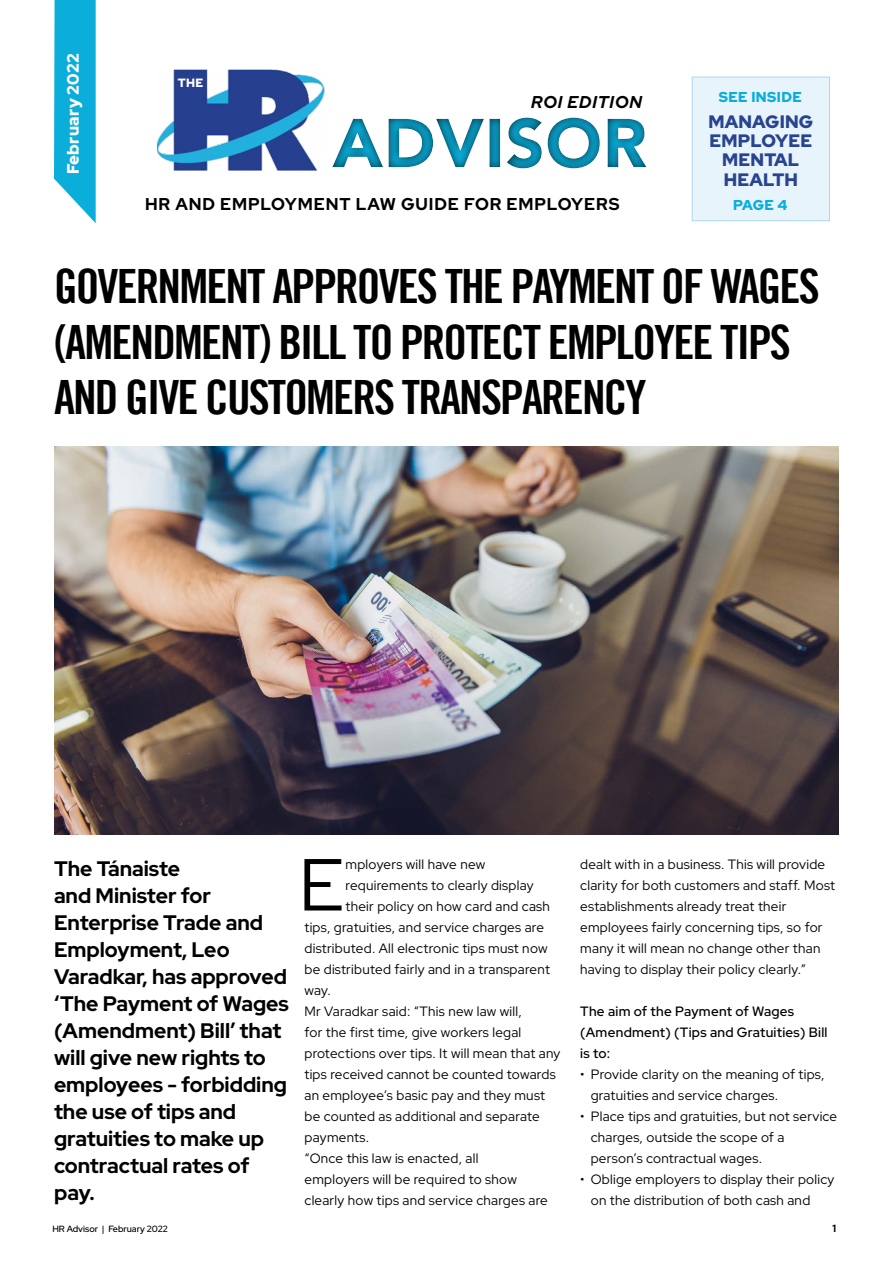
<style>
.page{position:relative;width:893px;height:1263px;background:#fff}
.page>*{position:absolute;margin:0;border:0;box-sizing:border-box;transform-origin:0 0}
.t1{font:73.5px "Red Hat Display";color:#000}
.t2{font:47.4px/55.5px "Trade Gothic LT Bold Cond Twenty";letter-spacing:-.04em;color:#000}
.t3{font:700 21px/27px "Red Hat Display";color:#000}
.t4{font:900 18px/19.4px "Red Hat Display";letter-spacing:.01em;color:#29448e;text-align:center}
.t5{font:700 17.1px "Red Hat Display";letter-spacing:.05em;color:#000}
.t6{font:italic 700 17.1px "Red Hat Display";letter-spacing:.05em;color:#000}
.t7{font:900 16.5px "Red Hat Display";letter-spacing:.02em;color:#fff}
.t8{font:900 14.4px "Red Hat Display";letter-spacing:.03em;color:#0baedb}
.t9{font:13.5px/21px "Red Hat Display";letter-spacing:.02em;color:#000}
.t10{font:600 13.5px/21px "Red Hat Display";letter-spacing:.02em;color:#000}
.t11{font:900 12px "Red Hat Display";color:#fff}
.t12{font:700 10.5px "Red Hat Display";color:#000}
.t13{font:500 9px "Red Hat Display";color:#000}
</style>
<div class="page">
<img style="left:157px;top:69px;width:168px;height:102px">
<div style="left:318px;top:108px;width:340px;height:61px;background:#000;opacity:.8"></div>
<div style="left:692px;top:77px;width:138px;height:144px;background:#e8f4fb;border:1px solid #abd8f0"></div>
<img style="left:54px;top:446px;width:785px;height:389px">
<svg style="left:54px;top:0;width:42px;height:223px;background:#26b7de"></svg>
<p class="t7" style="left:62px;top:174px;width:122px;rotate:-90deg">February 2022</p>
<p class="t11" style="left:178px;top:75px;width:27px">THE</p>
<p class="t6" style="left:531px;top:91px;width:113px">ROI EDITION</p>
<p class="t8" style="left:719px;top:87px;width:85px">SEE INSIDE</p>
<p class="t5" style="left:145px;top:192px;width:476px">HR AND EMPLOYMENT LAW GUIDE FOR EMPLOYERS</p>
<h3 class="t4" style="left:708px;top:111px;width:106px">MANAGING<br>EMPLOYEE<br>MENTAL<br>HEALTH</h3>
<p class="t8" style="left:733px;top:196px;width:56px">PAGE 4</p>
<h2 class="t2" style="left:54px;top:258px;width:767px">GOVERNMENT APPROVES THE PAYMENT OF WAGES (AMENDMENT) BILL TO PROTECT EMPLOYEE TIPS<br>AND GIVE CUSTOMERS TRANSPARENCY</h2>
<p class="t3" style="left:54px;top:855px;width:236px">The Tánaiste<br>and Minister for<br>Enterprise Trade and<br>Employment, Leo<br>Varadkar, has approved ‘The Payment of Wages (Amendment) Bill’ that will give new rights to employees - forbidding the use of tips and gratuities to make up contractual rates of pay.</p>
<p class="t13" style="left:52px;top:1223px;width:117px">HR Advisor | February 2022</p>
<h1 class="t1" style="left:299px;top:837px;width:47px">E</h1>
<p class="t9" style="left:346px;top:853px;width:141px">mployers will have new</p>
<p class="t9" style="left:346px;top:874px;width:190px">requirements to clearly display</p>
<p class="t9" style="left:346px;top:895px;width:206px">their policy on how card and cash</p>
<p class="t9" style="left:304px;top:916px;width:241px">tips, gratuities, and service charges are</p>
<p class="t9" style="left:304px;top:937px;width:245px">distributed. All electronic tips must now</p>
<p class="t9" style="left:304px;top:958px;width:247px">be distributed fairly and in a transparent</p>
<p class="t9" style="left:304px;top:979px;width:28px">way.</p>
<p class="t9" style="left:304px;top:1000px;width:219px">Mr Varadkar said: “This new law will,</p>
<p class="t9" style="left:304px;top:1021px;width:218px">for the first time, give workers legal</p>
<p class="t9" style="left:304px;top:1042px;width:258px">protections over tips. It will mean that any</p>
<p class="t9" style="left:304px;top:1063px;width:253px">tips received cannot be counted towards</p>
<p class="t9" style="left:304px;top:1084px;width:242px">an employee’s basic pay and they must</p>
<p class="t9" style="left:304px;top:1105px;width:237px">be counted as additional and separate</p>
<p class="t9" style="left:304px;top:1126px;width:66px">payments.</p>
<p class="t9" style="left:304px;top:1147px;width:175px">“Once this law is enacted, all</p>
<p class="t9" style="left:304px;top:1168px;width:214px">employers will be required to show</p>
<p class="t9" style="left:304px;top:1189px;width:245px">clearly how tips and service charges are</p>
<p class="t9" style="left:580px;top:853px;width:256px">dealt with in a business. This will provide clarity for both customers and staff. Most establishments already treat their employees fairly concerning tips, so for many it will mean no change other than having to display their policy clearly.”</p>
<p class="t10" style="left:580px;top:1000px;width:249px">The aim of the Payment of Wages (Amendment) (Tips and Gratuities) Bill is to:</p>
<p class="t9" style="left:591px;top:1063px;width:235px;text-indent:-11px">• Provide clarity on the meaning of tips, gratuities and service charges.</p>
<p class="t9" style="left:591px;top:1105px;width:248px;text-indent:-11px">• Place tips and gratuities, but not service charges, outside the scope of a person’s contractual wages.</p>
<p class="t9" style="left:591px;top:1168px;width:245px;text-indent:-11px">• Oblige employers to display their policy on the distribution of both cash and</p>
<p class="t12" style="left:833px;top:1222px;width:5px">1</p>
</div>
